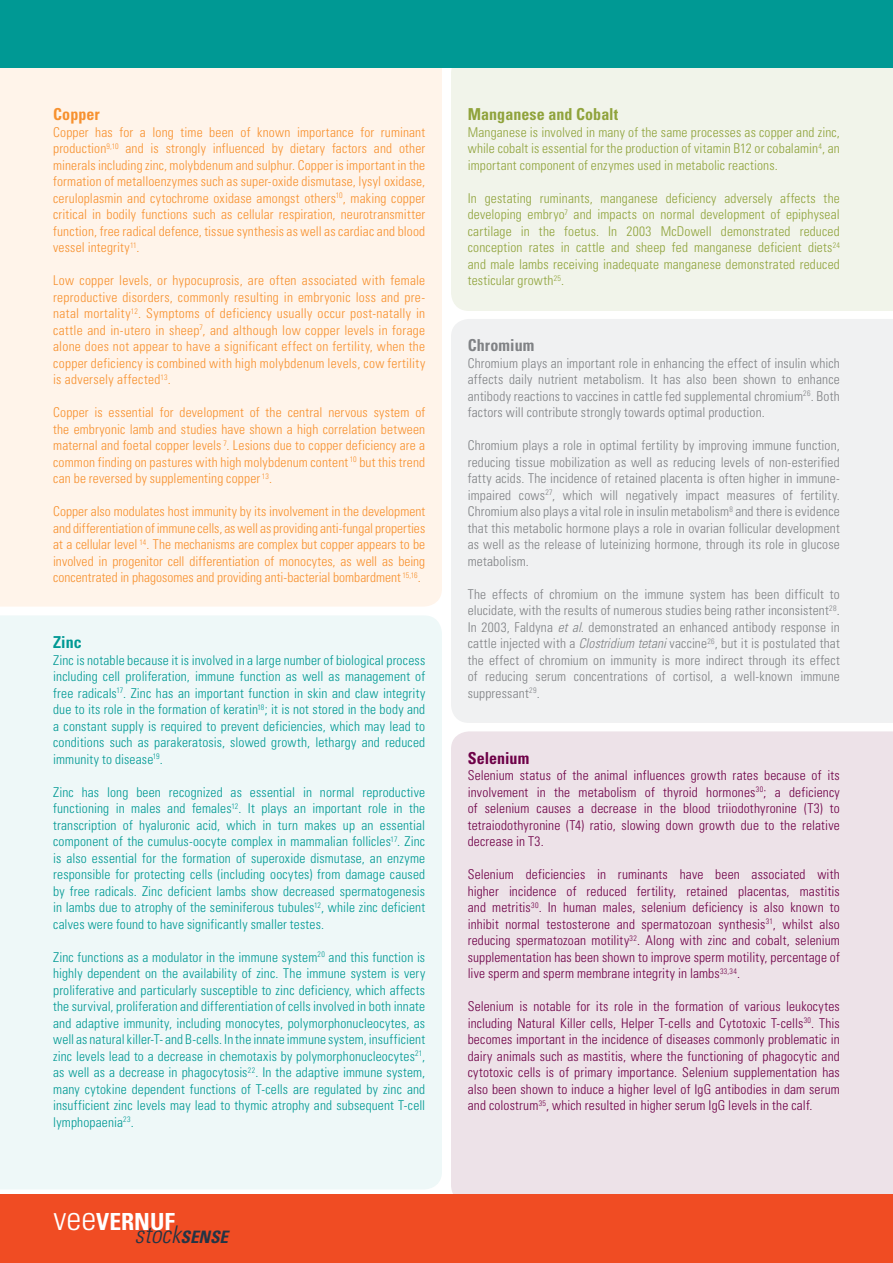
<style>
.page{position:relative;width:893px;height:1263px;background:#fff}
.page>*{position:absolute;margin:0;border:0;box-sizing:border-box;transform-origin:0 0}
.t1{font:italic 300 condensed 24.3px "Univers";color:#243444}
.t2{font:700 condensed 23.55px "Univers";color:#fff}
.body_Head{font:700 condensed 16.5px "Univers";letter-spacing:.005em;color:#90a33c}
.body_Head-2{font:700 condensed 16.5px "Univers";letter-spacing:.01em;color:#808285}
.body_Head-3{font:700 condensed 16.5px "Univers";color:#6e0047}
.body_Head-4{font:700 condensed 16.5px "Univers";letter-spacing:.005em;color:#f7912f}
.body_Head-5{font:700 condensed 16.5px "Univers";color:#009994}
.bodycopy{font:300 condensed 13.5px/16.5px "Univers";letter-spacing:.015em;color:#009994;text-align:justify}
.bodycopy-2{font:300 condensed 13.5px/16.5px "Univers";letter-spacing:.01em;color:#f7912f;text-align:justify}
.bodycopy-3{font:300 condensed 13.5px/16.5px "Univers";letter-spacing:.01em;color:#6e0047;text-align:justify}
.bodycopy-4{font:300 condensed 13.5px/16.5px "Univers";letter-spacing:.01em;color:#808285;text-align:justify}
.bodycopy-5{font:300 condensed 13.5px/16.5px "Univers";letter-spacing:.015em;color:#90a33c;text-align:justify}
.s1{font-weight:300;font-size:33.45px}
.s2{font-weight:700;font-size:17.1px}
.s3{font-style:italic}
</style>
<div class="page">
<div style="left:0;top:616px;width:442px;height:573px;background:#eef8f8"></div>
<div style="left:451px;top:731px;width:442px;height:464px;background:#ede2e8"></div>
<div style="left:451px;top:319px;width:442px;height:404px;background:#f0f1f2"></div>
<div style="left:451px;top:68px;width:442px;height:243px;background:#f1f4ea"></div>
<div style="left:0;top:68px;width:442px;height:539px;background:#fff4ea"></div>
<div style="left:0;top:1195px;width:893px;height:68px;background:#f04c23"></div>
<div style="left:0;top:0;width:893px;height:68px;background:#009994"></div>
<p class="body_Head-4" style="left:53px;top:104px;width:48px">Copper</p>
<p class="bodycopy-2" style="left:53px;top:124px;width:374px">Copper has for a long time been of known importance for ruminant production<sup>9,10</sup> and is strongly influenced by dietary factors and other minerals including zinc, molybdenum and sulphur. Copper is important in the formation of metalloenzymes such as super-oxide dismutase, lysyl oxidase, ceruloplasmin and cytochrome oxidase amongst others<sup>10</sup>, making copper critical in bodily functions such as cellular respiration, neurotransmitter function, free radical defence, tissue synthesis as well as cardiac and blood vessel integrity<sup>11</sup>.</p>
<p class="bodycopy-2" style="left:53px;top:272px;width:374px">Low copper levels, or hypocuprosis, are often associated with female reproductive disorders, commonly resulting in embryonic loss and pre&shy;natal mortality<sup>12</sup>. Symptoms of deficiency usually occur post-natally in cattle and in-utero in sheep<sup>7</sup>, and although low copper levels in forage alone does not appear to have a significant effect on fertility, when the copper deficiency is combined with high molybdenum levels, cow fertility is adversely affected<sup>13</sup>.</p>
<p class="bodycopy-2" style="left:53px;top:404px;width:374px">Copper is essential for development of the central nervous system of the embryonic lamb and studies have shown a high correlation between maternal and foetal copper levels <sup>7</sup>. Lesions due to copper deficiency are a common finding on pastures with high molybdenum content <sup>10</sup> but this trend can be reversed by supplementing copper <sup>13</sup>.</p>
<p class="bodycopy-2" style="left:53px;top:503px;width:374px">Copper also modulates host immunity by its involvement in the development and differentiation of immune cells, as well as providing anti-fungal properties at a cellular level <sup>14</sup>. The mechanisms are complex but copper appears to be involved in progenitor cell differentiation of monocytes, as well as being concentrated in phagosomes and providing anti-bacterial bombardment <sup>15,16</sup>.</p>
<p class="body_Head-5" style="left:53px;top:632px;width:30px">Zinc</p>
<p class="bodycopy" style="left:53px;top:652px;width:374px">Zinc is notable because it is involved in a large number of biological process including cell proliferation, immune function as well as management of free radicals<sup>17</sup>. Zinc has an important function in skin and claw integrity due to its role in the formation of keratin<sup>18</sup>; it is not stored in the body and a constant supply is required to prevent deficiencies, which may lead to conditions such as parakeratosis, slowed growth, lethargy and reduced immunity to disease<sup>19</sup>.</p>
<p class="bodycopy" style="left:53px;top:784px;width:374px">Zinc has long been recognized as essential in normal reproductive functioning in males and females<sup>12</sup>. It plays an important role in the transcription of hyaluronic acid, which in turn makes up an essential component of the cumulus-oocyte complex in mammalian follicles<sup>17</sup>. Zinc is also essential for the formation of superoxide dismutase, an enzyme responsible for protecting cells (including oocytes) from damage caused by free radicals. Zinc deficient lambs show decreased spermatogenesis in lambs due to atrophy of the seminiferous tubules<sup>12</sup>, while zinc deficient calves were found to have significantly smaller testes.</p>
<p class="bodycopy" style="left:53px;top:949px;width:374px">Zinc functions as a modulator in the immune system<sup>20</sup> and this function is highly dependent on the availability of zinc. The immune system is very proliferative and particularly susceptible to zinc deficiency, which affects the survival, proliferation and differentiation of cells involved in both innate and adaptive immunity, including monocytes, polymorphonucleocytes, as well as natural killer-T- and B-cells. In the innate immune system, insufficient zinc levels lead to a decrease in chemotaxis by polymorphonucleocytes<sup>21</sup>, as well as a decrease in phagocytosis<sup>22</sup>. In the adaptive immune system, many cytokine dependent functions of T-cells are regulated by zinc and insufficient zinc levels may lead to thymic atrophy and subsequent T-cell lymphopaenia<sup>23</sup>.</p>
<h2 class="t2" style="left:54px;top:1207px;width:123px"><span class="s1">vee</span>VERNUF</h2>
<h1 class="t1" style="left:135px;top:1220px;width:95px">stock<span class="s2">SENSE</span></h1>
<p class="body_Head" style="left:468px;top:104px;width:152px">Manganese and Cobalt</p>
<p class="bodycopy-5" style="left:468px;top:124px;width:374px">Manganese is involved in many of the same processes as copper and zinc, while cobalt is essential for the production of vitamin B12 or cobalamin<sup>4</sup>, an important component of enzymes used in metabolic reactions.</p>
<p class="bodycopy-5" style="left:468px;top:190px;width:374px">In gestating ruminants, manganese deficiency adversely affects the developing embryo<sup>7</sup> and impacts on normal development of epiphyseal cartilage in the foetus. In 2003 McDowell demonstrated reduced conception rates in cattle and sheep fed manganese deficient diets<sup>24 </sup>and male lambs receiving inadequate manganese demonstrated reduced testicular growth<sup>25</sup>.</p>
<p class="body_Head-2" style="left:468px;top:335px;width:68px">Chromium</p>
<p class="bodycopy-4" style="left:468px;top:355px;width:374px">Chromium plays an important role in enhancing the effect of insulin which affects daily nutrient metabolism. It has also been shown to enhance antibody reactions to vaccines in cattle fed supplemental chromium<sup>26</sup>. Both factors will contribute strongly towards optimal production.</p>
<p class="bodycopy-4" style="left:468px;top:437px;width:374px">Chromium plays a role in optimal fertility by improving immune function, reducing tissue mobilization as well as reducing levels of non-esterified fatty acids. The incidence of retained placenta is often higher in immune&shy;impaired cows<sup>27</sup>, which will negatively impact measures of fertility.<br>Chromium also plays a vital role in insulin metabolism<sup>8</sup> and there is evidence that this metabolic hormone plays a role in ovarian follicular development as well as the release of luteinizing hormone, through its role in glucose metabolism.</p>
<p class="bodycopy-4" style="left:468px;top:586px;width:374px">The effects of chromium on the immune system has been difficult to elucidate, with the results of numerous studies being rather inconsistent<sup>28</sup>.<br>In 2003, Faldyna <span class="s3">et al.</span> demonstrated an enhanced antibody response in cattle injected with a <span class="s3">Clostridium tetani</span> vaccine<sup>26</sup>, but it is postulated that the effect of chromium on immunity is more indirect through its effect of reducing serum concentrations of cortisol, a well-known immune suppressant<sup>29</sup>.</p>
<p class="body_Head-3" style="left:468px;top:748px;width:63px">Selenium</p>
<p class="bodycopy-3" style="left:468px;top:767px;width:374px">Selenium status of the animal influences growth rates because of its involvement in the metabolism of thyroid hormones<sup>30</sup>; a deficiency of selenium causes a decrease in the blood triiodothyronine (T3) to tetraiodothyronine (T4) ratio, slowing down growth due to the relative decrease in T3.</p>
<p class="bodycopy-3" style="left:468px;top:866px;width:374px">Selenium deficiencies in ruminants have been associated with higher incidence of reduced fertility, retained placentas, mastitis and metritis<sup>30</sup>. In human males, selenium deficiency is also known to inhibit normal testosterone and spermatozoan synthesis<sup>31</sup>, whilst also reducing spermatozoan motility<sup>32</sup>. Along with zinc and cobalt, selenium supplementation has been shown to improve sperm motility, percentage of live sperm and sperm membrane integrity in lambs<sup>33,34</sup>.</p>
<p class="bodycopy-3" style="left:468px;top:998px;width:374px">Selenium is notable for its role in the formation of various leukocytes including Natural Killer cells, Helper T-cells and Cytotoxic T-cells<sup>30</sup>. This becomes important in the incidence of diseases commonly problematic in dairy animals such as mastitis, where the functioning of phagocytic and cytotoxic cells is of primary importance. Selenium supplementation has also been shown to induce a higher level of IgG antibodies in dam serum and colostrum<sup>35</sup>, which resulted in higher serum IgG levels in the calf.</p>
</div>
